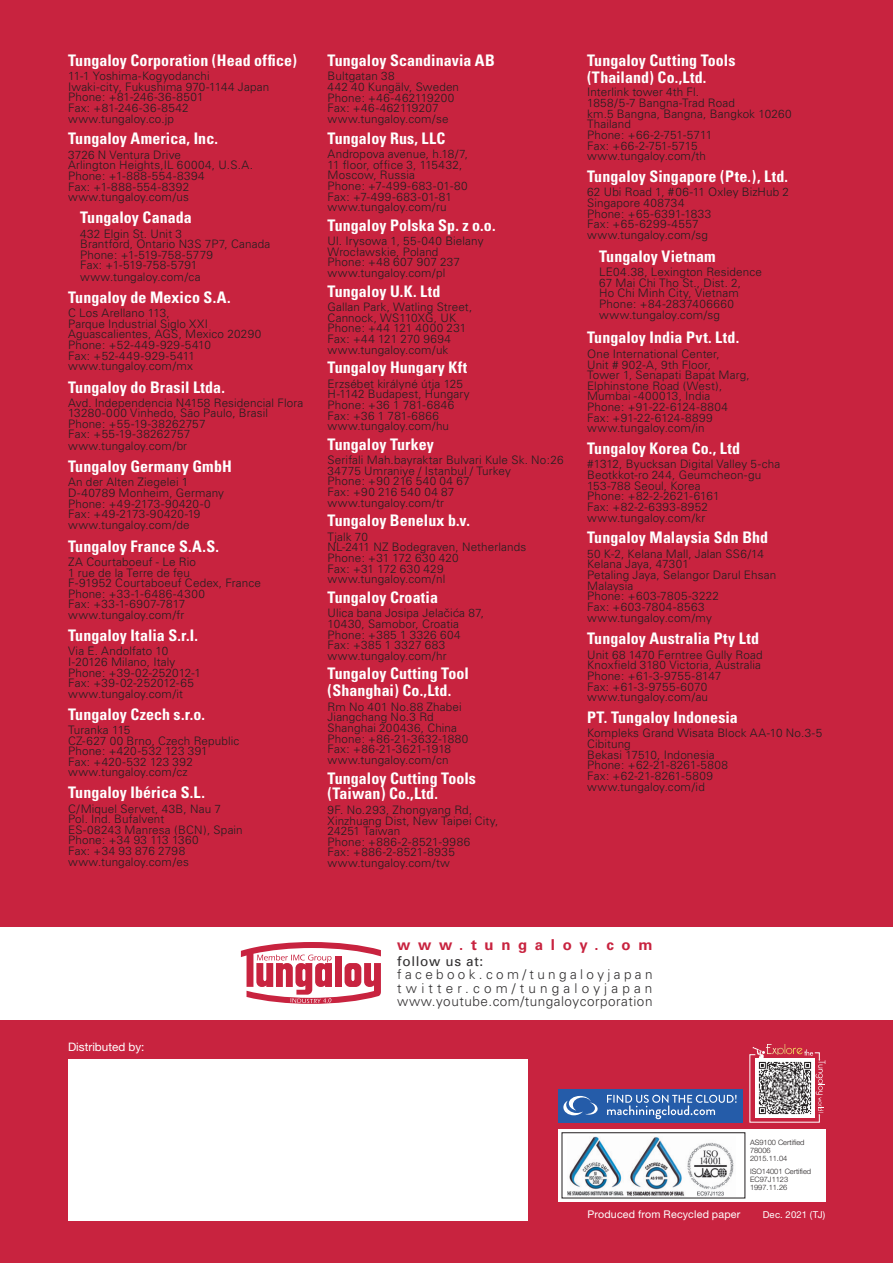
<style>
.page{position:relative;width:893px;height:1263px;background:#fff}
.page>*{position:absolute;margin:0;border:0;box-sizing:border-box;transform-origin:0 0}
.t1{font:700 condensed 15.9px/16.5px "Univers";letter-spacing:.005em;color:#fff}
.t2{font:700 15px "Univers";letter-spacing:.51em;color:#c8233f}
.t3{font:300 13.5px/13.5px "Univers";letter-spacing:.04em;color:#312f30;text-align:justify}
.t4{font:13.5px "Univers";letter-spacing:.05em;color:#312f30}
.t5{font:300 11.7px/10.6px "Univers";letter-spacing:.01em;color:#231f20}
.t6{font:11.7px "Helvetica Neue LTW1 G";color:#fff}
.t7{font:10.65px "Helvetica Neue LTW1 G";letter-spacing:.02em;color:#fff}
.t8{font:9.6px "Helvetica Neue LTW1 G";letter-spacing:.015em;color:#fff}
.t9{font:300 7.5px/8.2px "Helvetica Neue LTW1 G";color:#231f20}
.s1{font-family:"Helvetica Neue LTW1 G"}
</style>
<div class="page">
<div style="left:0;top:0;width:892px;height:927px;background:#c8233f"></div>
<div style="left:0;top:1021px;width:892px;height:242px;background:#c8233f"></div>
<div style="left:68px;top:1059px;width:459px;height:161px;background:#fff"></div>
<div style="left:558px;top:1129px;width:267px;height:73px;background:#fff"></div>
<img style="left:568px;top:1137px;width:166px;height:60px">
<svg style="left:241px;top:942px;width:140px;height:62px"></svg>
<div style="left:558px;top:1089px;width:184px;height:33px;background:#255ca9"></div>
<svg style="left:607px;top:1095px;width:129px;height:24px"></svg>
<svg style="left:563px;top:1096px;width:35px;height:19px"></svg>
<img style="left:767px;top:1044px;width:19px;height:3px">
<svg style="left:749px;top:1047px;width:76px;height:75px"></svg>
<h1 class="t1" style="left:68px;top:54px;width:230px">Tungaloy Corporation (Head office)</h1>
<p class="t5" style="left:68px;top:72px;width:203px">11-1 Yoshima-Kogyodanchi<br>Iwaki-city, Fukushima 970-1144 Japan<br>Phone: +81-246-36-8501<br>Fax: +81-246-36-8542 www.tungaloy.co.jp</p>
<h1 class="t1" style="left:68px;top:132px;width:151px">Tungaloy America, Inc.</h1>
<p class="t5" style="left:68px;top:151px;width:187px">3726 N Ventura Drive<br>Arlington Heights,IL 60004, U.S.A.<br>Phone: +1-888-554-8394<br>Fax: +1-888-554-8392 www.tungaloy.com/us</p>
<h1 class="t1" style="left:80px;top:211px;width:113px">Tungaloy Canada</h1>
<p class="t5" style="left:80px;top:229px;width:192px">432 Elgin St. Unit 3<br>Brantford, Ontario N3S 7P7, Canada<br>Phone: +1-519-758-5779<br>Fax: +1-519-758-5791 www.tungaloy.com/ca</p>
<h1 class="t1" style="left:68px;top:291px;width:164px">Tungaloy de Mexico S.A.</h1>
<p class="t5" style="left:68px;top:309px;width:195px">C Los Arellano 113,<br>Parque Industrial Siglo XXI<br>Aguascalientes, AGS, Mexico 20290<br>Phone: +52-449-929-5410<br>Fax: +52-449-929-5411 www.tungaloy.com/mx</p>
<h1 class="t1" style="left:68px;top:381px;width:158px">Tungaloy do Brasil Ltda.</h1>
<p class="t5" style="left:68px;top:398px;width:237px">Avd. Independencia N4158 Residencial Flora<br>13280-000 Vinhedo, São Paulo, Brasil<br>Phone: +55-19-38262757<br>Fax: +55-19-38262757 www.tungaloy.com/br</p>
<h1 class="t1" style="left:68px;top:460px;width:165px">Tungaloy Germany GmbH</h1>
<p class="t5" style="left:68px;top:478px;width:157px">An der Alten Ziegelei 1<br>D-40789 Monheim, Germany<br>Phone: +49-2173-90420-0<br>Fax: +49-2173-90420-19 www.tungaloy.com/de</p>
<h1 class="t1" style="left:68px;top:539px;width:152px">Tungaloy France S.A.S.</h1>
<p class="t5" style="left:68px;top:558px;width:194px">ZA Courtaboeuf - Le Rio<br>1 rue de la Terre de feu<br>F-91952 Courtaboeuf Cedex, France<br>Phone: +33-1-6486-4300<br>Fax: +33-1-6907-7817 www.tungaloy.com/fr</p>
<h1 class="t1" style="left:68px;top:629px;width:131px">Tungaloy Italia S.r.I.</h1>
<p class="t5" style="left:68px;top:647px;width:134px">Via E. Andolfato 10<br>I-20126 Milano, Italy<br>Phone: +39-02-252012-1<br>Fax: +39-02-252012-65 www.tungaloy.com/it</p>
<h1 class="t1" style="left:68px;top:707px;width:138px">Tungaloy Czech s.r.o.</h1>
<p class="t5" style="left:68px;top:726px;width:173px">Turanka 115<br>CZ-627 00 Brno, Czech Republic<br>Phone: +420-532 123 391<br>Fax: +420-532 123 392 www.tungaloy.com/cz</p>
<h1 class="t1" style="left:68px;top:786px;width:138px">Tungaloy Ibérica S.L.</h1>
<p class="t5" style="left:68px;top:805px;width:176px">C/Miquel Servet, 43B, Nau 7<br>Pol. Ind. Bufalvent<br>ES-08243 Manresa (BCN), Spain<br>Phone: +34 93 113 1360<br>Fax: +34 93 876 2798 www.tungaloy.com/es</p>
<h1 class="t1" style="left:327px;top:54px;width:169px">Tungaloy Scandinavia AB</h1>
<p class="t5" style="left:327px;top:72px;width:133px">Bultgatan 38<br>442 40 Kungälv, Sweden<br>Phone: +46-462119200<br>Fax: +46-462119207 www.tungaloy.com/se</p>
<h1 class="t1" style="left:327px;top:132px;width:119px">Tungaloy Rus, LLC</h1>
<p class="t5" style="left:327px;top:150px;width:142px">Andropova avenue, h.18/7,<br>11 floor, office 3, 115432,<br>Moscow, Russia<br>Phone: +7-499-683-01-80<br>Fax: +7-499-683-01-81 www.tungaloy.com/ru</p>
<h1 class="t1" style="left:327px;top:219px;width:169px">Tungaloy Polska Sp. z o.o.</h1>
<p class="t5" style="left:327px;top:237px;width:157px">Ul. Irysowa 1, 55-040 Bielany<br>Wrocławskie, Poland<br>Phone: +48 607 907 237 www.tungaloy.com/pl</p>
<h1 class="t1" style="left:327px;top:285px;width:114px">Tungaloy U.K. Ltd</h1>
<p class="t5" style="left:327px;top:303px;width:146px">Gallan Park, Watling Street,<br>Cannock, WS110XG, UK<br>Phone: +44 121 4000 231<br>Fax: +44 121 270 9694 www.tungaloy.com/uk</p>
<h1 class="t1" style="left:327px;top:361px;width:141px">Tungaloy Hungary Kft</h1>
<p class="t5" style="left:327px;top:380px;width:144px">Erzsébet királyné útja 125<br>H-1142 Budapest, Hungary<br>Phone: +36 1 781-6846<br>Fax: +36 1 781-6866 www.tungaloy.com/hu</p>
<h1 class="t1" style="left:327px;top:438px;width:108px">Tungaloy Turkey</h1>
<p class="t5" style="left:327px;top:456px;width:238px">Serifali Mah.bayraktar Bulvari Kule Sk. No:26<br>34775 Umraniye / Istanbul / Turkey<br>Phone: +90 216 540 04 67<br>Fax: +90 216 540 04 87 www.tungaloy.com/tr</p>
<h1 class="t1" style="left:327px;top:514px;width:144px">Tungaloy Benelux b.v.</h1>
<p class="t5" style="left:327px;top:533px;width:200px">Tjalk 70<br>NL-2411 NZ Bodegraven, Netherlands<br>Phone: +31 172 630 420<br>Fax: +31 172 630 429 www.tungaloy.com/nl</p>
<h1 class="t1" style="left:327px;top:591px;width:112px">Tungaloy Croatia</h1>
<p class="t5" style="left:327px;top:609px;width:158px">Ulica bana Josipa Jela<span class="s1">č</span>i<span class="s1">ć</span>a 87,<br>10430, Samobor, Croatia<br>Phone: +385 1 3326 604<br>Fax: +385 1 3327 683 www.tungaloy.com/hr</p>
<h1 class="t1" style="left:327px;top:667px;width:143px">Tungaloy Cutting Tool (Shanghai) Co.,Ltd.</h1>
<p class="t5" style="left:327px;top:703px;width:142px">Rm No 401 No.88 Zhabei<br>Jiangchang No.3 Rd<br>Shanghai 200436, China<br>Phone: +86-21-3632-1880<br>Fax: +86-21-3621-1918 www.tungaloy.com/cn</p>
<h1 class="t1" style="left:327px;top:772px;width:150px;line-height:15.9px">Tungaloy Cutting Tools (Taiwan) Co.,Ltd.</h1>
<p class="t5" style="left:327px;top:806px;width:172px">9F. No.293, Zhongyang Rd,<br>Xinzhuang Dist, New Taipei City,<br>24251 Taiwan<br>Phone: +886-2-8521-9986<br>Fax: +886-2-8521-8935 www.tungaloy.com/tw</p>
<h1 class="t1" style="left:587px;top:54px;width:150px">Tungaloy Cutting Tools (Thailand) Co.,Ltd.</h1>
<p class="t5" style="left:587px;top:88px;width:206px">Interlink tower 4th Fl.<br>1858/5-7 Bangna-Trad Road<br>km.5 Bangna, Bangna, Bangkok 10260<br>Thailand<br>Phone: +66-2-751-5711<br>Fax: +66-2-751-5715 www.tungaloy.com/th</p>
<h1 class="t1" style="left:587px;top:170px;width:202px">Tungaloy Singapore (Pte.), Ltd.</h1>
<p class="t5" style="left:587px;top:188px;width:203px">62 Ubi Road 1, #06-11 Oxley BizHub 2<br>Singapore 408734<br>Phone: +65-6391-1833<br>Fax: +65-6299-4557 www.tungaloy.com/sg</p>
<h1 class="t1" style="left:599px;top:250px;width:118px">Tungaloy Vietnam</h1>
<p class="t5" style="left:599px;top:268px;width:164px">LE04.38, Lexington Residence<br>67 Mai Chi Tho St., Dist. 2,<br>Ho Chi Minh City, Vietnam<br>Phone: +84-2837406660 www.tungaloy.com/sg</p>
<h1 class="t1" style="left:587px;top:331px;width:154px">Tungaloy India Pvt. Ltd.</h1>
<p class="t5" style="left:587px;top:350px;width:164px">One International Center,<br>Unit # 902-A, 9th Floor,<br>Tower 1, Senapati Bapat Marg,<br>Elphinstone Road (West),<br>Mumbai -400013, India<br>Phone: +91-22-6124-8804<br>Fax: +91-22-6124-8899 www.tungaloy.com/in</p>
<h1 class="t1" style="left:587px;top:442px;width:154px">Tungaloy Korea Co., Ltd</h1>
<p class="t5" style="left:587px;top:460px;width:195px">#1312, Byucksan Digital Valley 5-cha<br>Beotkkot-ro 244, Geumcheon-gu<br>153-788 Seoul, Korea<br>Phone: +82-2-2621-6161<br>Fax: +82-2-6393-8952 www.tungaloy.com/kr</p>
<h1 class="t1" style="left:587px;top:531px;width:183px">Tungaloy Malaysia Sdn Bhd</h1>
<p class="t5" style="left:587px;top:550px;width:191px">50 K-2, Kelana Mall, Jalan SS6/14<br>Kelana Jaya, 47301<br>Petaling Jaya, Selangor Darul Ehsan<br>Malaysia<br>Phone: +603-7805-3222<br>Fax: +603-7804-8563 www.tungaloy.com/my</p>
<h1 class="t1" style="left:587px;top:632px;width:173px">Tungaloy Australia Pty Ltd</h1>
<p class="t5" style="left:587px;top:651px;width:177px">Unit 68 1470 Ferntree Gully Road<br>Knoxfield 3180 Victoria, Australia<br>Phone: +61-3-9755-8147<br>Fax: +61-3-9755-6070 www.tungaloy.com/au</p>
<h1 class="t1" style="left:587px;top:711px;width:152px">PT. Tungaloy Indonesia</h1>
<p class="t5" style="left:587px;top:729px;width:237px">Kompleks Grand Wisata Block AA-10 No.3-5<br>Cibitung<br>Bekasi 17510, Indonesia<br>Phone: +62-21-8261-5808<br>Fax: +62-21-8261-5809 www.tungaloy.com/id</p>
<p class="t6" style="left:68px;top:1043px;width:78px">Distributed by:</p>
<p class="t2" style="left:397px;top:936px;width:257px">www.tungaloy.com</p>
<p class="t4" style="left:397px;top:953px;width:88px">follow us at:</p>
<p class="t3" style="left:397px;top:969px;width:257px">facebook.com/tungaloyjapan twitter.com/tungaloyjapan www.youtube.com/tungaloycorporation</p>
<p class="t9" style="left:750px;top:1139px;width:56px">AS9100 Certified<br>78006<br>2015.11.04</p>
<p class="t9" style="left:750px;top:1168px;width:63px">ISO14001 Certified<br>EC97J1123<br>1997.11.26</p>
<p class="t7" style="left:587px;top:1210px;width:154px">Produced from Recycled paper</p>
<p class="t8" style="left:762px;top:1211px;width:64px">Dec. 2021 (TJ)</p>
</div>
